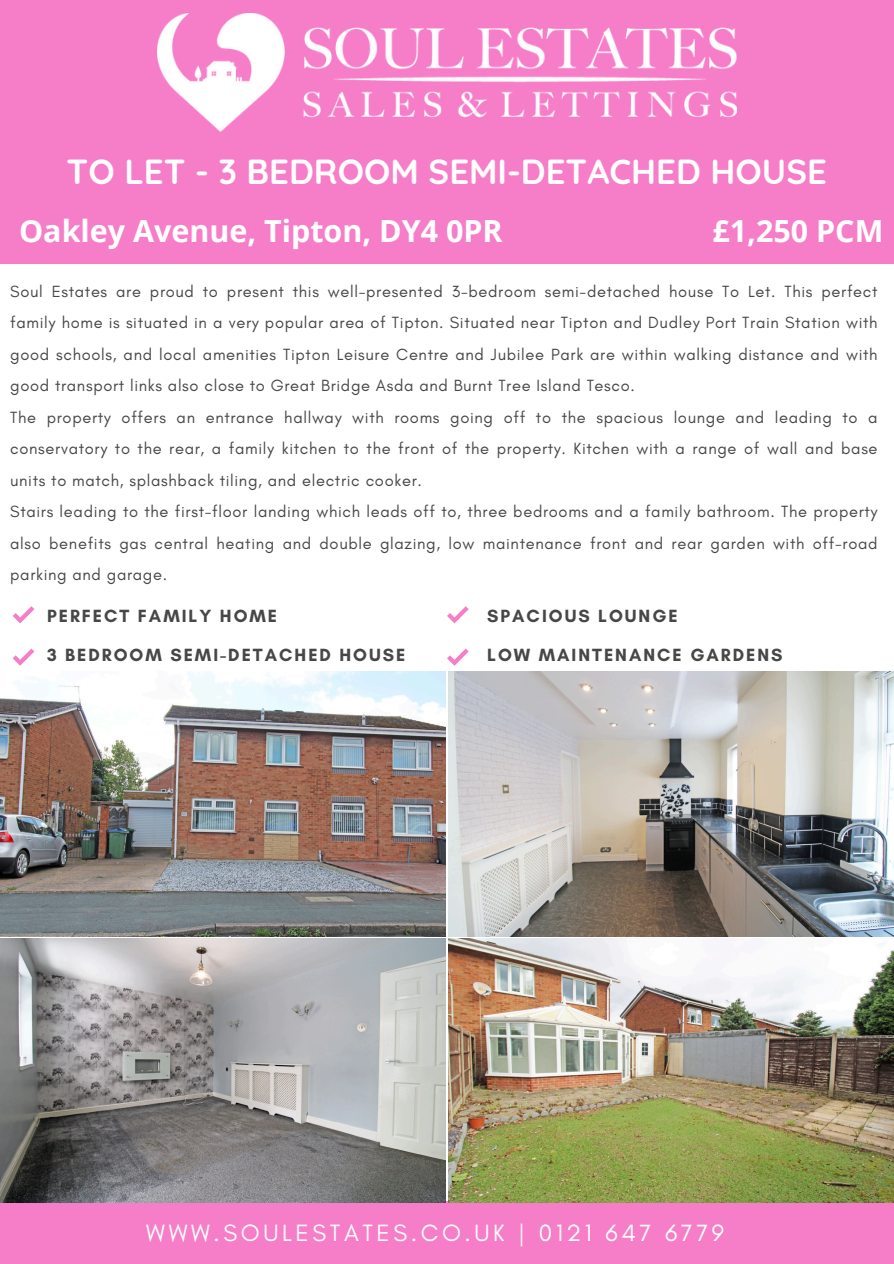
<style>
.page{position:relative;width:894px;height:1264px;background:#fff}
.page>*{position:absolute;margin:0;border:0;box-sizing:border-box;transform-origin:0 0}
.t1{font:700 34.65px "Quicksand";color:#fff}
.t2{font:700 30.45px "Open Sans";color:#fff}
.t3{font:24px "Glacial Indifference";letter-spacing:.15em;color:#fff}
.t4{font:700 18px/38.2px "Glacial Indifference";letter-spacing:.11em;color:#474747}
.t5{font:16.5px/31.5px "Glacial Indifference";letter-spacing:.04em;color:#474747;text-align:justify}
</style>
<div class="page">
<div style="left:0;top:0;width:893px;height:263px;background:#f67ec8"></div>
<div style="left:0;top:1200px;width:893px;height:63px;background:#f67ec8"></div>
<svg style="left:447px;top:606px;width:21px;height:17px"></svg>
<svg style="left:447px;top:648px;width:21px;height:17px"></svg>
<svg style="left:13px;top:606px;width:21px;height:17px"></svg>
<svg style="left:13px;top:648px;width:21px;height:17px"></svg>
<img style="left:448px;top:671px;width:445px;height:265px">
<img style="left:0;top:938px;width:446px;height:264px">
<img style="left:448px;top:938px;width:445px;height:264px">
<img style="left:0;top:671px;width:446px;height:265px">
<img style="left:157px;top:13px;width:579px;height:118px">
<p class="t1" style="left:67px;top:149px;width:761px">TO LET - 3 BEDROOM SEMI-DETACHED HOUSE</p>
<p class="t2" style="left:19px;top:209px;width:485px">Oakley Avenue, Tipton, DY4 0PR</p>
<h5 class="t2" style="left:712px;top:209px;width:172px">£1,250 PCM</h5>
<h3 class="t5" style="left:10px;top:275px;width:868px">Soul Estates are proud to present this well-presented 3-bedroom semi-detached house To Let. This perfect family home is situated in a very popular area of Tipton. Situated near Tipton and Dudley Port Train Station with good schools, and local amenities Tipton Leisure Centre and Jubilee Park are within walking distance and with good transport links also close to Great Bridge Asda and Burnt Tree Island Tesco.</h3>
<h2 class="t5" style="left:10px;top:401px;width:868px">The property offers an entrance hallway with rooms going off to the spacious lounge and leading to a conservatory to the rear, a family kitchen to the front of the property. Kitchen with a range of wall and base units to match, splashback tiling, and electric cooker.</h2>
<p class="t5" style="left:10px;top:496px;width:868px">Stairs leading to the first-floor landing which leads off to, three bedrooms and a family bathroom. The property also benefits gas central heating and double glazing, low maintenance front and rear garden with off-road parking and garage.</p>
<p class="t4" style="left:47px;top:597px;width:360px">PERFECT FAMILY HOME<br>3 BEDROOM SEMI-DETACHED HOUSE</p>
<p class="t4" style="left:487px;top:597px;width:297px">SPACIOUS LOUNGE<br>LOW MAINTENANCE GARDENS</p>
<p class="t3" style="left:146px;top:1218px;width:579px">WWW.SOULESTATES.CO.UK | 0121 647 6779</p>
</div>
